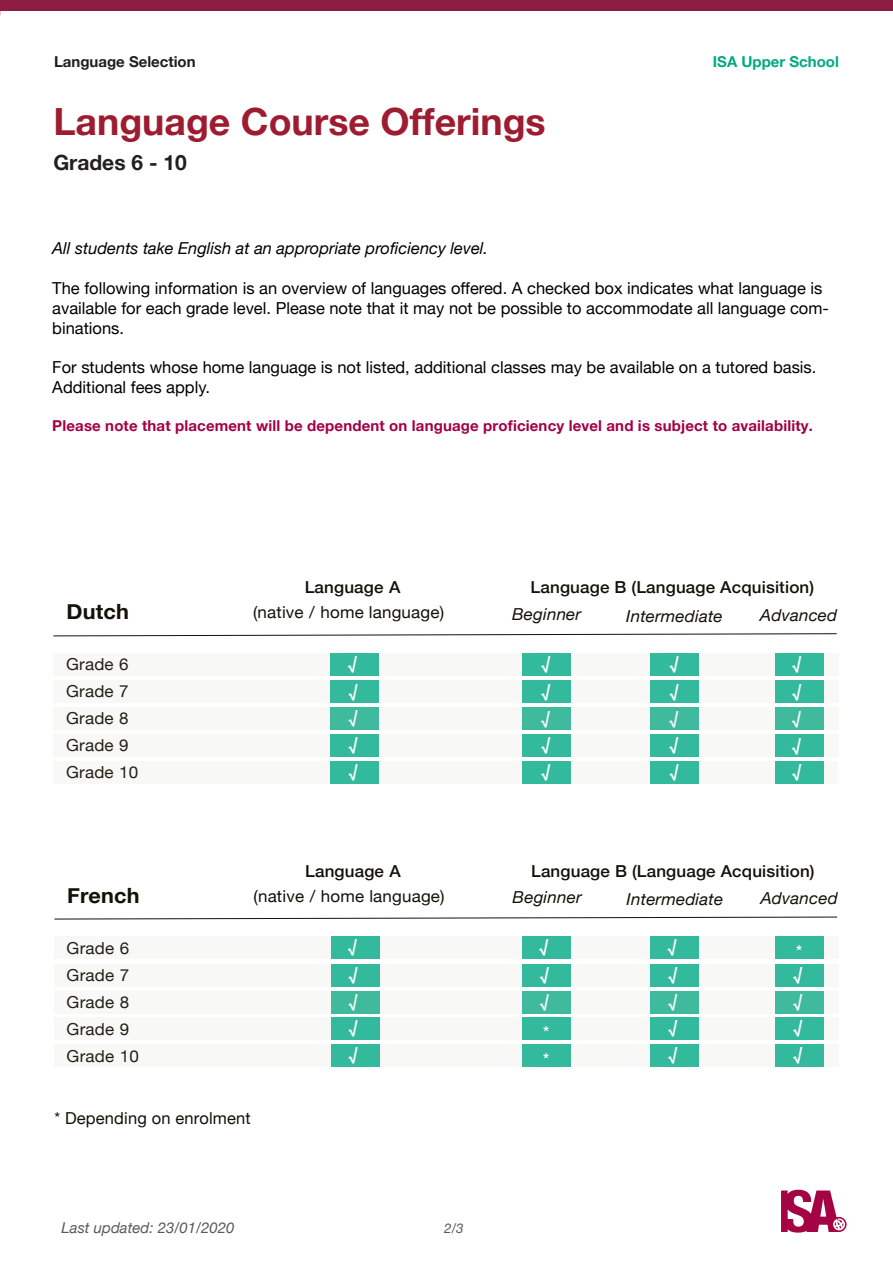
<style>
.page{position:relative;width:893px;height:1263px;background:#fff}
.page>*{position:absolute;margin:0;border:0;box-sizing:border-box;transform-origin:0 0}
.t1{font:700 37.5px "Helvetica Neue";color:#9e1c30}
.t2{font:700 21px "Helvetica Neue";letter-spacing:.01em;color:#131108}
.t3{font:700 21px "Helvetica Neue";color:#231f20}
.t4{font:16.5px/19.8px "Helvetica Neue";color:#000}
.t5{font:16.5px/27px "Helvetica Neue";letter-spacing:.01em;color:#131108}
.t6{font:500 16.5px "Helvetica Neue";letter-spacing:.01em;color:#131108}
.t7{font:italic 16.5px "Helvetica Neue";letter-spacing:.01em;color:#131108}
.t8{font:italic 16.5px "Helvetica Neue";color:#000}
.t9{font:500 16.5px/27px "Helvetica Neue";color:#fff;text-align:justify}
.t10{font:16.5px "Helvetica Neue";letter-spacing:.01em;color:#141006}
.t11{font:700 15px "Helvetica Neue";letter-spacing:.01em;color:#a30046}
.t12{font:italic 15px "Helvetica Neue";color:#58595b}
.t13{font:700 15px "Helvetica Neue";color:#231f20}
.t14{font:700 15px "Helvetica Neue";color:#00a983}
.t15{font:italic 13.5px "Helvetica Neue";color:#59595b}
</style>
<div class="page">
<div style="left:0;top:0;width:893px;height:11px;background:#8c1d40"></div>
<svg style="left:781px;top:1190px;width:65px;height:42px"></svg>
<svg style="left:53px;top:633px;width:784px;height:3px"></svg>
<div style="left:53px;top:653px;width:785px;height:22px;background:#f8f8f6"></div>
<div style="left:53px;top:761px;width:785px;height:22px;background:#f8f8f6"></div>
<div style="left:53px;top:681px;width:785px;height:22px;background:#f8f8f6"></div>
<div style="left:53px;top:734px;width:785px;height:23px;background:#f8f8f6"></div>
<div style="left:330px;top:653px;width:49px;height:22px;background:#33ba9c"></div>
<div style="left:330px;top:681px;width:49px;height:22px;background:#33ba9c"></div>
<div style="left:330px;top:734px;width:49px;height:23px;background:#33ba9c"></div>
<div style="left:330px;top:761px;width:49px;height:22px;background:#33ba9c"></div>
<div style="left:522px;top:653px;width:49px;height:22px;background:#33ba9c"></div>
<div style="left:522px;top:681px;width:49px;height:22px;background:#33ba9c"></div>
<div style="left:522px;top:734px;width:49px;height:23px;background:#33ba9c"></div>
<div style="left:522px;top:761px;width:49px;height:22px;background:#33ba9c"></div>
<div style="left:650px;top:653px;width:49px;height:22px;background:#33ba9c"></div>
<div style="left:650px;top:681px;width:49px;height:22px;background:#33ba9c"></div>
<div style="left:650px;top:734px;width:49px;height:23px;background:#33ba9c"></div>
<div style="left:650px;top:761px;width:49px;height:22px;background:#33ba9c"></div>
<div style="left:775px;top:653px;width:49px;height:22px;background:#33ba9c"></div>
<div style="left:775px;top:681px;width:49px;height:22px;background:#33ba9c"></div>
<div style="left:775px;top:734px;width:49px;height:23px;background:#33ba9c"></div>
<div style="left:775px;top:761px;width:49px;height:22px;background:#33ba9c"></div>
<svg style="left:54px;top:916px;width:784px;height:4px"></svg>
<div style="left:54px;top:936px;width:785px;height:23px;background:#f8f8f6"></div>
<div style="left:54px;top:1044px;width:784px;height:23px;background:#f8f8f6"></div>
<div style="left:54px;top:964px;width:785px;height:22px;background:#f8f8f6"></div>
<div style="left:54px;top:1018px;width:785px;height:22px;background:#f8f8f6"></div>
<div style="left:331px;top:936px;width:49px;height:23px;background:#33ba9c"></div>
<div style="left:331px;top:964px;width:49px;height:22px;background:#33ba9c"></div>
<div style="left:331px;top:1018px;width:49px;height:22px;background:#33ba9c"></div>
<div style="left:331px;top:1044px;width:49px;height:23px;background:#33ba9c"></div>
<div style="left:522px;top:936px;width:49px;height:23px;background:#33ba9c"></div>
<div style="left:522px;top:964px;width:49px;height:22px;background:#33ba9c"></div>
<div style="left:650px;top:936px;width:49px;height:23px;background:#33ba9c"></div>
<div style="left:650px;top:964px;width:49px;height:22px;background:#33ba9c"></div>
<div style="left:650px;top:1018px;width:49px;height:22px;background:#33ba9c"></div>
<div style="left:650px;top:1044px;width:49px;height:23px;background:#33ba9c"></div>
<div style="left:775px;top:936px;width:49px;height:23px;background:#33ba9c"></div>
<div style="left:775px;top:964px;width:49px;height:22px;background:#33ba9c"></div>
<div style="left:775px;top:1018px;width:49px;height:22px;background:#33ba9c"></div>
<div style="left:775px;top:1044px;width:49px;height:23px;background:#33ba9c"></div>
<div style="left:522px;top:1018px;width:49px;height:22px;background:#33ba9c"></div>
<div style="left:522px;top:1044px;width:49px;height:23px;background:#33ba9c"></div>
<svg style="left:330px;top:708px;width:494px;height:22px;fill:#f8f8f6"></svg>
<svg style="left:331px;top:991px;width:493px;height:22px;fill:#f8f8f6"></svg>
<p class="t13" style="left:54px;top:50px;width:143px">Language Selection</p>
<p class="t14" style="left:713px;top:50px;width:128px">ISA Upper School</p>
<h1 class="t1" style="left:53px;top:93px;width:494px">Language Course Offerings</h1>
<p class="t3" style="left:53px;top:146px;width:135px">Grades 6 - 10</p>
<p class="t8" style="left:52px;top:237px;width:437px">All students take English at an appropriate proficiency level.</p>
<p class="t4" style="left:52px;top:279px;width:778px">The following information is an overview of languages offered. A checked box indicates what language is available for each grade level. Please note that it may not be possible to accommodate all language com&shy;binations.</p>
<p class="t4" style="left:52px;top:358px;width:766px">For students whose home language is not listed, additional classes may be available on a tutored basis.<br>Additional fees apply.</p>
<p class="t11" style="left:52px;top:414px;width:762px">Please note that placement will be dependent on language proficiency level and is subject to availability.</p>
<p class="t6" style="left:531px;top:574px;width:285px">Language B (Language Acquisition)</p>
<p class="t6" style="left:305px;top:574px;width:97px">Language A</p>
<p class="t5" style="left:253px;top:600px;width:193px">(native / home language)</p>
<p class="t2" style="left:67px;top:595px;width:64px">Dutch</p>
<p class="t7" style="left:512px;top:602px;width:71px">Beginner</p>
<p class="t7" style="left:626px;top:604px;width:98px">Intermediate</p>
<p class="t7" style="left:760px;top:603px;width:79px">Advanced</p>
<p class="t5" style="left:66px;top:652px;width:74px">Grade 6<br>Grade 7<br>Grade 8<br>Grade 9<br>Grade 10</p>
<p class="t9" style="left:348px;top:648px;width:11px">√ √ √ √ √</p>
<p class="t9" style="left:541px;top:648px;width:11px">√ √ √ √ √</p>
<p class="t9" style="left:669px;top:648px;width:11px">√ √ √ √ √</p>
<p class="t9" style="left:792px;top:649px;width:11px">√ √ √ √ √</p>
<p class="t6" style="left:531px;top:858px;width:285px">Language B (Language Acquisition)</p>
<p class="t6" style="left:305px;top:858px;width:97px">Language A</p>
<p class="t5" style="left:253px;top:883px;width:193px">(native / home language)</p>
<p class="t2" style="left:67px;top:878px;width:74px">French</p>
<p class="t7" style="left:513px;top:885px;width:71px">Beginner</p>
<p class="t7" style="left:627px;top:887px;width:98px">Intermediate</p>
<p class="t7" style="left:760px;top:886px;width:79px">Advanced</p>
<p class="t5" style="left:67px;top:935px;width:74px">Grade 6<br>Grade 7<br>Grade 8<br>Grade 9<br>Grade 10</p>
<p class="t10" style="left:54px;top:1107px;width:198px">* Depending on enrolment</p>
<p class="t9" style="left:348px;top:931px;width:11px">√ √ √ √ √</p>
<p class="t9" style="left:539px;top:931px;width:11px">√ √ √</p>
<p class="t9" style="left:543px;top:1017px;width:8px">*</p>
<p class="t9" style="left:543px;top:1044px;width:8px">*</p>
<p class="t12" style="left:62px;top:1216px;width:174px">Last updated: 23/01/2020</p>
<p class="t15" style="left:444px;top:1218px;width:21px">2/3</p>
<p class="t9" style="left:668px;top:931px;width:11px">√ √ √ √ √</p>
<p class="t9" style="left:796px;top:936px;width:8px">*</p>
<p class="t9" style="left:793px;top:959px;width:10px">√ √ √ √</p>
</div>
